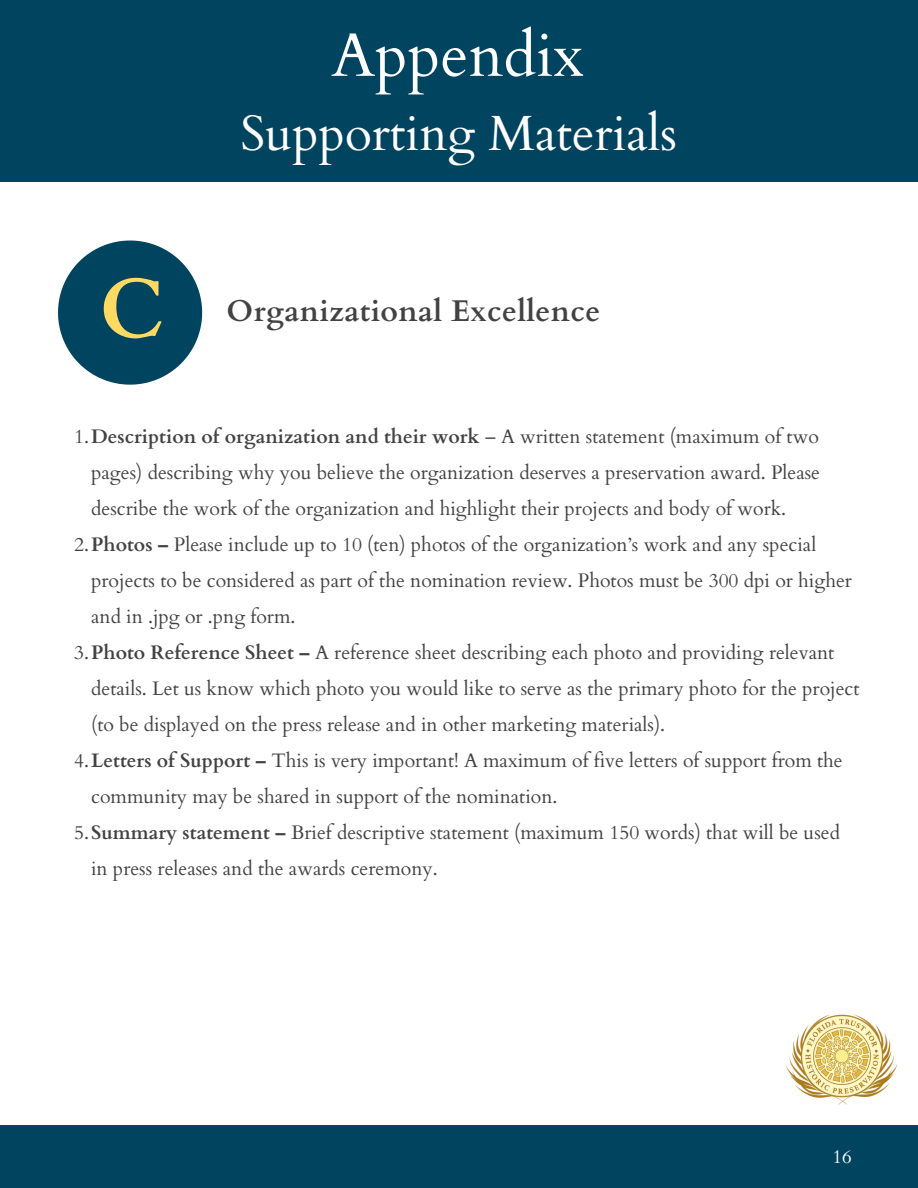
<style>
.page{position:relative;width:918px;height:1188px;background:#fff}
.page>*{position:absolute;margin:0;border:0;box-sizing:border-box;transform-origin:0 0}
.t1{font:700 84px "Cardo";color:#feda63}
.t2{font:61.5px "Cardo";color:#fff}
.t3{font:49.5px "Cardo";color:#fff}
.t4{font:700 30px "Cardo";letter-spacing:.015em;color:#424242}
.t5{font:19.5px "Cardo";color:#424242}
.t6{font:700 19.5px "Cardo";color:#424242}
.t7{font:18.75px "Cardo";color:#fff}
.s1{font-weight:400}
.s2{font-weight:700}
</style>
<div class="page">
<div style="left:0;top:0;width:918px;height:181px;background:#004460"></div>
<svg style="left:58px;top:241px;width:144px;height:144px"></svg>
<div style="left:0;top:1126px;width:918px;height:62px;background:#004460"></div>
<img style="left:786px;top:1014px;width:112px;height:91px">
<h1 class="t1" style="left:99px;top:254px;width:67px">C</h1>
<h2 class="t2" style="left:331px;top:15px;width:254px">Appendix</h2>
<h3 class="t3" style="left:241px;top:101px;width:438px">Supporting Materials</h3>
<h3 class="t4" style="left:227px;top:291px;width:375px">Organizational Excellence</h3>
<p class="t6" style="left:74px;top:423px;width:746px"><span class="s1">1.</span>Description of organization and their work <span class="s1">– A written statement (maximum of two</span></p>
<p class="t5" style="left:91px;top:459px;width:730px">pages) describing why you believe the organization deserves a preservation award. Please</p>
<p class="t5" style="left:91px;top:495px;width:696px">describe the work of the organization and highlight their projects and body of work.</p>
<p class="t5" style="left:74px;top:531px;width:744px">2.<span class="s2">Photos –</span> Please include up to 10 (ten) photos of the organization’s work and any special</p>
<p class="t5" style="left:91px;top:567px;width:762px">projects to be considered as part of the nomination review. Photos must be 300 dpi or higher</p>
<p class="t5" style="left:91px;top:603px;width:206px">and in .jpg or .png form.</p>
<p class="t5" style="left:74px;top:639px;width:762px">3.<span class="s2">Photo Reference Sheet –</span> A reference sheet describing each photo and providing relevant</p>
<p class="t5" style="left:91px;top:675px;width:770px">details. Let us know which photo you would like to serve as the primary photo for the project</p>
<p class="t5" style="left:91px;top:711px;width:576px">(to be displayed on the press release and in other marketing materials).</p>
<p class="t5" style="left:74px;top:747px;width:770px">4.<span class="s2">Letters of Support –</span> This is very important! A maximum of five letters of support from the</p>
<p class="t5" style="left:91px;top:783px;width:468px">community may be shared in support of the nomination.</p>
<p class="t5" style="left:74px;top:819px;width:767px">5.<span class="s2">Summary statement –</span> Brief descriptive statement (maximum 150 words) that will be used</p>
<p class="t5" style="left:91px;top:855px;width:348px">in press releases and the awards ceremony.</p>
<p class="t7" style="left:832px;top:1145px;width:21px">16</p>
</div>
